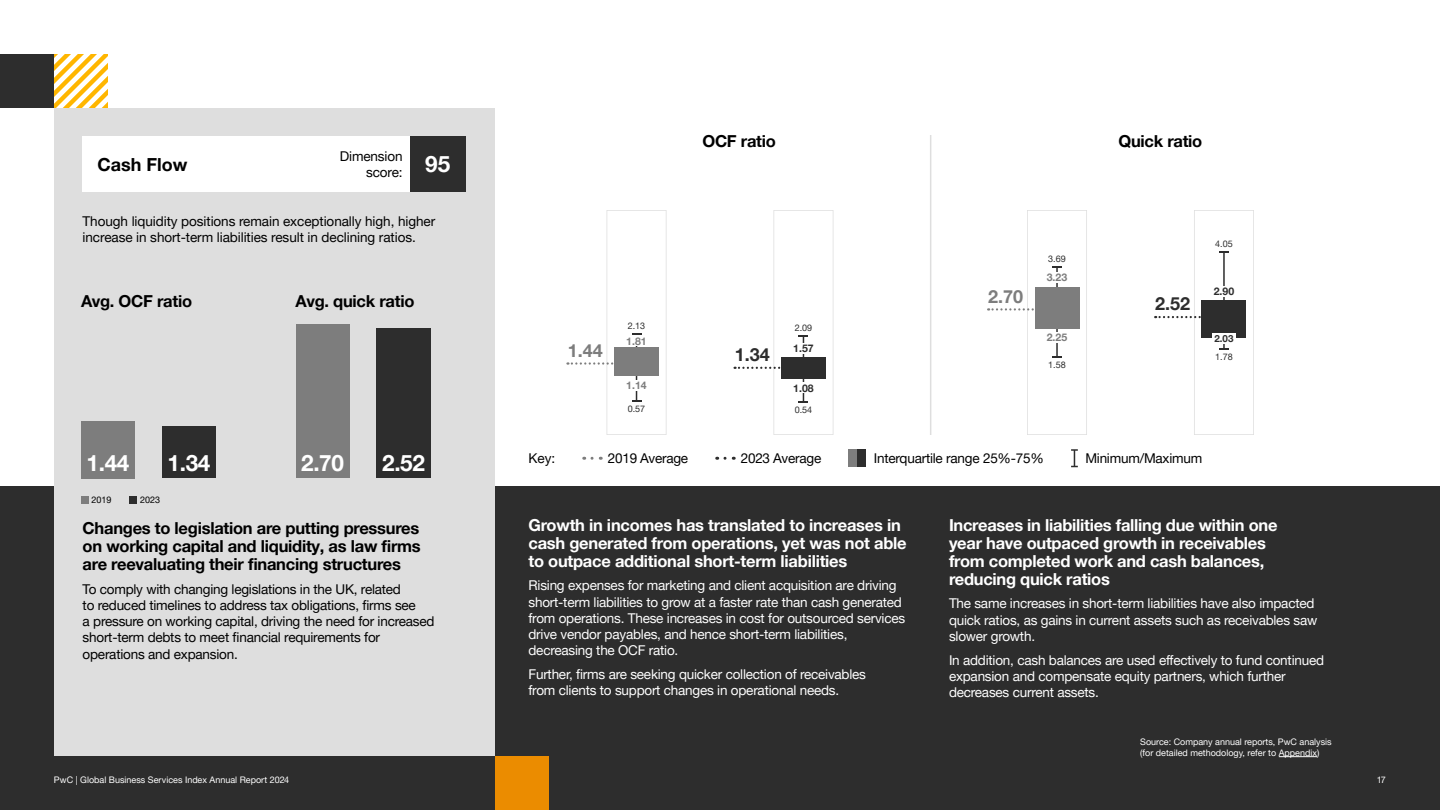
<style>
.page{position:relative;width:1440px;height:810px;background:#fff}
.page>*{position:absolute;margin:0;border:0;box-sizing:border-box;transform-origin:0 0}
.t1{font:700 22.5px "Helvetica Neue LT Pro";letter-spacing:-.015em;color:#fff}
.t2{font:700 18px "Helvetica Neue LT Pro";color:#000}
.t3{font:700 18px "Helvetica Neue LT Pro";color:#2d2d2d}
.t4{font:700 18px "Helvetica Neue LT Pro";color:#7d7d7d}
.t5{font:700 16.5px/18px "Helvetica Neue LT Pro";letter-spacing:-.015em;color:#fff}
.t6{font:700 16.5px/18px "Helvetica Neue LT Pro";letter-spacing:-.015em;color:#000;text-align:justify}
.t7{font:13.5px/16.2px "Helvetica Neue LT Pro";letter-spacing:-.015em;color:#fff}
.t8{font:13.5px/16.2px "Helvetica Neue LT Pro";letter-spacing:-.015em;color:#000}
.t9{font:700 10.5px "Helvetica Neue LT Pro";color:#7d7d7d}
.t10{font:700 10.5px "Helvetica Neue LT Pro";color:#2d2d2d}
.t11{font:700 9.75px "Helvetica Neue LT Pro";color:#2d2d2d}
.t12{font:9px/10.8px "Helvetica Neue LT Pro";color:#fff}
.t13{font:9px "Helvetica Neue LT Pro";color:#2d2d2d}
.t14{font:9px "Helvetica Neue LT Pro";color:#000}
</style>
<div class="page">
<svg style="left:54px;top:54px;width:54px;height:54px"></svg>
<div style="left:0;top:54px;width:54px;height:54px;background:#2d2d2d"></div>
<div style="left:0;top:486px;width:1440px;height:324px;background:#2d2d2d"></div>
<div style="left:54px;top:108px;width:441px;height:648px;background:#dedede"></div>
<div style="left:495px;top:756px;width:54px;height:54px;background:#eb8c00"></div>
<div style="left:83px;top:136px;width:330px;height:56px;background:#fff"></div>
<div style="left:410px;top:136px;width:56px;height:56px;background:#2d2d2d"></div>
<div style="left:81px;top:496px;width:7px;height:8px;background:#7d7d7d"></div>
<div style="left:130px;top:496px;width:7px;height:8px;background:#2d2d2d"></div>
<div style="left:81px;top:421px;width:54px;height:57px;background:#7d7d7d"></div>
<div style="left:162px;top:427px;width:54px;height:51px;background:#2d2d2d"></div>
<div style="left:296px;top:325px;width:54px;height:153px;background:#7d7d7d"></div>
<div style="left:377px;top:329px;width:54px;height:149px;background:#2d2d2d"></div>
<div style="left:857px;top:449px;width:9px;height:18px;background:#2d2d2d"></div>
<div style="left:848px;top:449px;width:9px;height:18px;background:#7d7d7d"></div>
<svg style="left:1071px;top:449px;width:7px;height:18px"></svg>
<svg style="left:592px;top:457px;width:9px;height:3px"></svg>
<svg style="left:725px;top:457px;width:9px;height:3px"></svg>
<hr style="left:930px;top:135px;width:1px;height:300px;background:#dedede">
<svg style="left:1155px;top:210px;width:99px;height:225px"></svg>
<svg style="left:988px;top:210px;width:99px;height:225px"></svg>
<svg style="left:735px;top:210px;width:98px;height:225px"></svg>
<svg style="left:567px;top:210px;width:100px;height:225px"></svg>
<hr style="left:1279px;top:756px;width:38px;height:1px;background:#fff">
<p class="t8" style="left:340px;top:148px;width:64px;text-align:right">Dimension score:</p>
<h2 class="t2" style="left:98px;top:153px;width:91px">Cash Flow</h2>
<h1 class="t1" style="left:425px;top:150px;width:27px">95</h1>
<p class="t8" style="left:83px;top:212px;width:354px">Though liquidity positions remain exceptionally high, higher increase in short-term liabilities result in declining ratios.</p>
<p class="t6" style="left:81px;top:291px;width:113px">Avg. OCF ratio</p>
<p class="t6" style="left:296px;top:291px;width:120px">Avg. quick ratio</p>
<h2 class="t4" style="left:568px;top:339px;width:37px">1.44</h2>
<p class="t13" style="left:628px;top:321px;width:19px">2.13</p>
<p class="t9" style="left:626px;top:335px;width:22px">1.81</p>
<p class="t9" style="left:626px;top:379px;width:22px">1.14</p>
<p class="t13" style="left:628px;top:403px;width:19px">0.57</p>
<p class="t6" style="left:702px;top:132px;width:75px">OCF ratio</p>
<p class="t6" style="left:1118px;top:132px;width:85px">Quick ratio</p>
<p class="t13" style="left:795px;top:322px;width:19px">2.09</p>
<h2 class="t3" style="left:735px;top:343px;width:37px">1.34</h2>
<p class="t10" style="left:793px;top:342px;width:22px">1.57</p>
<p class="t10" style="left:793px;top:381px;width:22px">1.08</p>
<p class="t13" style="left:795px;top:404px;width:19px">0.54</p>
<h2 class="t4" style="left:988px;top:285px;width:37px">2.70</h2>
<p class="t13" style="left:1048px;top:253px;width:19px">3.69</p>
<p class="t9" style="left:1047px;top:271px;width:22px">3.23</p>
<p class="t9" style="left:1047px;top:331px;width:22px">2.25</p>
<p class="t13" style="left:1048px;top:360px;width:19px">1.58</p>
<h2 class="t3" style="left:1155px;top:293px;width:37px">2.52</h2>
<p class="t13" style="left:1215px;top:238px;width:19px">4.05</p>
<p class="t10" style="left:1214px;top:285px;width:22px">2.90</p>
<p class="t11" style="left:1214px;top:332px;width:20px">2.03</p>
<p class="t13" style="left:1215px;top:351px;width:19px">1.78</p>
<h1 class="t1" style="left:87px;top:449px;width:44px">1.44</h1>
<h1 class="t1" style="left:168px;top:449px;width:44px">1.34</h1>
<p class="t14" style="left:92px;top:494px;width:22px">2019</p>
<p class="t14" style="left:140px;top:494px;width:22px">2023</p>
<h1 class="t1" style="left:301px;top:449px;width:44px">2.70</h1>
<h1 class="t1" style="left:382px;top:449px;width:44px">2.52</h1>
<p class="t8" style="left:529px;top:450px;width:28px">Key:</p>
<p class="t8" style="left:608px;top:450px;width:82px">2019 Average</p>
<p class="t8" style="left:741px;top:450px;width:82px">2023 Average</p>
<p class="t8" style="left:874px;top:450px;width:172px">Interquartile range 25%-75%</p>
<p class="t8" style="left:1085px;top:450px;width:118px">Minimum/Maximum</p>
<p class="t6" style="left:83px;top:519px;width:340px">Changes to legislation are putting pressures on working capital and liquidity, as law firms are reevaluating their financing structures</p>
<p class="t8" style="left:83px;top:581px;width:353px">To comply with changing legislations in the UK, related<br>to reduced timelines to address tax obligations, firms see<br>a pressure on working capital, driving the need for increased short-term debts to meet financial requirements for operations and expansion.</p>
<p class="t5" style="left:529px;top:516px;width:380px">Growth in incomes has translated to increases in cash generated from operations, yet was not able to outpace additional short-term liabilities</p>
<p class="t7" style="left:529px;top:577px;width:378px">Rising expenses for marketing and client acquisition are driving short-term liabilities to grow at a faster rate than cash generated from operations. These increases in cost for outsourced services drive vendor payables, and hence short-term liabilities, decreasing the OCF ratio.</p>
<p class="t7" style="left:529px;top:666px;width:339px">Further, firms are seeking quicker collection of receivables from clients to support changes in operational needs.</p>
<p class="t5" style="left:949px;top:516px;width:330px">Increases in liabilities falling due within one year have outpaced growth in receivables from completed work and cash balances, reducing quick ratios</p>
<p class="t7" style="left:949px;top:595px;width:370px">The same increases in short-term liabilities have also impacted quick ratios, as gains in current assets such as receivables saw slower growth.</p>
<p class="t7" style="left:949px;top:651px;width:377px">In addition, cash balances are used effectively to fund continued expansion and compensate equity partners, which further decreases current assets.</p>
<p class="t12" style="left:1140px;top:736px;width:193px">Source: Company annual reports, PwC analysis (for detailed methodology, refer to Appendix)</p>
<p class="t12" style="left:54px;top:774px;width:237px">PwC | Global Business Services Index Annual Report 2024</p>
<p class="t12" style="left:1377px;top:774px;width:11px">17</p>
</div>
